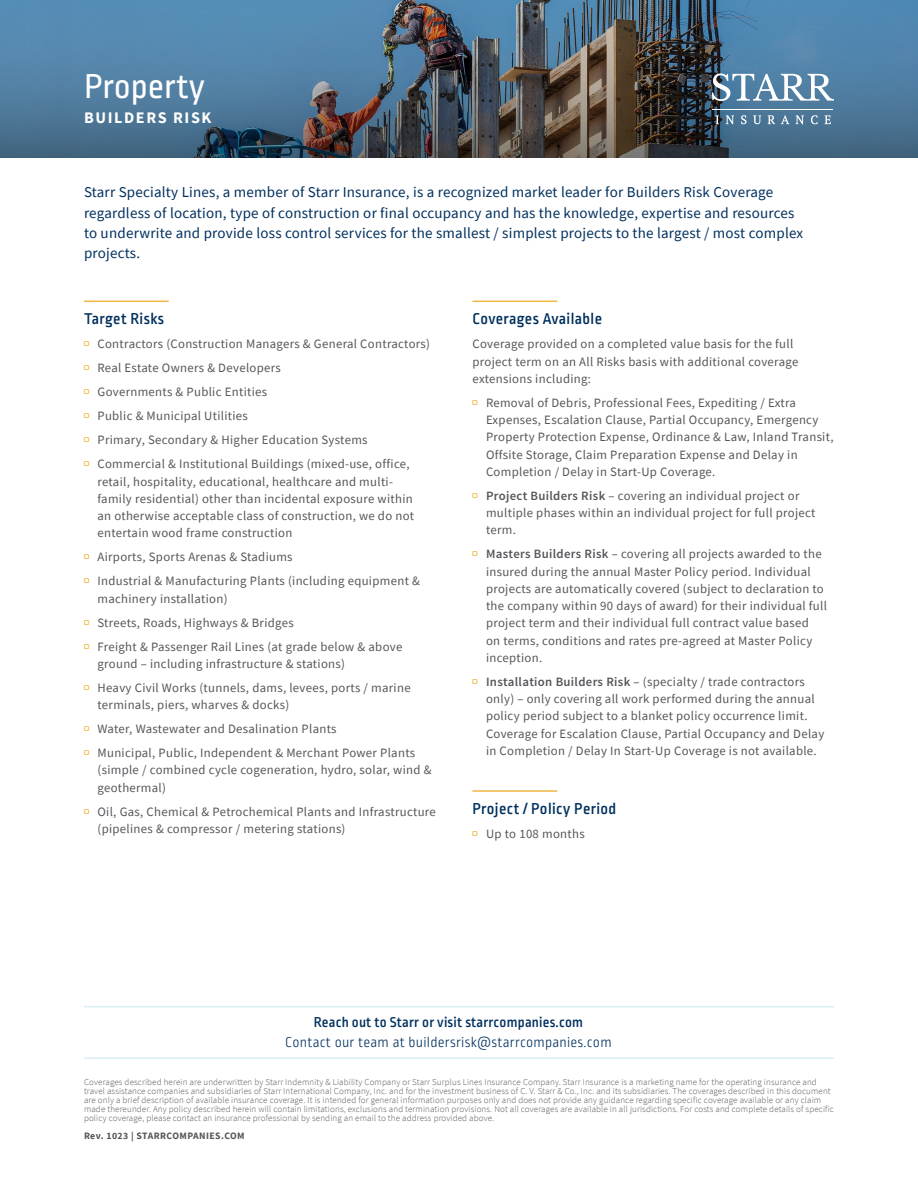
<style>
.page{position:relative;width:918px;height:1188px;background:#fff}
.page>*{position:absolute;margin:0;border:0;box-sizing:border-box;transform-origin:0 0}
.Department{font:36px "Ropa Sans Pro";color:#fff}
.Coverage_Header{font:500 16.5px "Ropa Sans Pro";letter-spacing:.025em;color:#00305e}
.Sub-Head{font:700 16.2px "Source Sans Pro";letter-spacing:.1em;color:#fff}
.Opening_Paragraph{font:15px/20.2px "Source Sans Pro";letter-spacing:.015em;color:#00305e}
.Reach_Out{font:300 15px "Ropa Sans Pro";letter-spacing:.015em;color:#00305e}
.Reach_Out-2{font:500 15px "Ropa Sans Pro";letter-spacing:.015em;color:#00305e}
.Coverage_Point{font:12.75px/17.2px "Source Sans Pro";letter-spacing:.025em;color:#55565a}
.Rev_line{font:700 9.75px "Source Sans Pro";letter-spacing:.045em;color:#55565a}
.Legal_line{font:300 9px/9px "Source Sans Pro";letter-spacing:.015em;color:#55565a}
.s1{font-weight:600}
</style>
<div class="page">
<img style="left:0;top:0;width:918px;height:158px">
<hr style="left:713px;top:109px;width:120px;height:1px;background:#fff">
<svg style="left:712px;top:74px;width:122px;height:27px"></svg>
<svg style="left:716px;top:115px;width:3px;height:9px"></svg>
<svg style="left:726px;top:115px;width:8px;height:9px"></svg>
<svg style="left:741px;top:115px;width:6px;height:9px"></svg>
<svg style="left:753px;top:115px;width:8px;height:9px"></svg>
<svg style="left:768px;top:115px;width:7px;height:9px"></svg>
<svg style="left:781px;top:115px;width:8px;height:9px"></svg>
<svg style="left:796px;top:115px;width:8px;height:9px"></svg>
<svg style="left:811px;top:115px;width:7px;height:9px"></svg>
<svg style="left:825px;top:115px;width:6px;height:9px"></svg>
<hr style="left:84px;top:1058px;width:750px;height:1px;background:#daf0f4">
<hr style="left:84px;top:1006px;width:750px;height:1px;background:#daf0f4">
<hr style="left:84px;top:301px;width:85px;height:1px;background:#f2b643">
<hr style="left:472px;top:301px;width:85px;height:1px;background:#f2b643">
<hr style="left:472px;top:790px;width:85px;height:2px;background:#f2b643">
<p class="Department" style="left:84px;top:67px;width:122px">Property</p>
<p class="Sub-Head" style="left:84px;top:106px;width:129px">BUILDERS RISK</p>
<p class="Opening_Paragraph" style="left:84px;top:182px;width:721px">Starr Specialty Lines, a member of Starr Insurance, is a recognized market leader for Builders Risk Coverage regardless of location, type of construction or final occupancy and has the knowledge, expertise and resources to underwrite and provide loss control services for the smallest / simplest projects to the largest / most complex projects.</p>
<p class="Coverage_Header" style="left:84px;top:310px;width:82px">Target Risks</p>
<p class="Coverage_Point" style="left:98px;top:336px;width:334px">Contractors (Construction Managers &amp; General Contractors)</p>
<p class="Coverage_Point" style="left:98px;top:360px;width:185px">Real Estate Owners &amp; Developers</p>
<p class="Coverage_Point" style="left:98px;top:384px;width:171px">Governments &amp; Public Entities</p>
<p class="Coverage_Point" style="left:98px;top:408px;width:152px">Public &amp; Municipal Utilities</p>
<p class="Coverage_Point" style="left:98px;top:432px;width:272px">Primary, Secondary &amp; Higher Education Systems</p>
<p class="Coverage_Point" style="left:98px;top:456px;width:318px">Commercial &amp; Institutional Buildings (mixed-use, office, retail, hospitality, educational, healthcare and multi&shy;family residential) other than incidental exposure within an otherwise acceptable class of construction, we do not entertain wood frame construction</p>
<p class="Coverage_Point" style="left:98px;top:549px;width:197px">Airports, Sports Arenas &amp; Stadiums</p>
<p class="Coverage_Point" style="left:98px;top:573px;width:324px">Industrial &amp; Manufacturing Plants (including equipment &amp; machinery installation)</p>
<p class="Coverage_Point" style="left:98px;top:614px;width:198px">Streets, Roads, Highways &amp; Bridges</p>
<p class="Coverage_Point" style="left:98px;top:638px;width:306px">Freight &amp; Passenger Rail Lines (at grade below &amp; above ground – including infrastructure &amp; stations)</p>
<p class="Coverage_Point" style="left:98px;top:679px;width:315px">Heavy Civil Works (tunnels, dams, levees, ports / marine terminals, piers, wharves &amp; docks)</p>
<p class="Coverage_Point" style="left:98px;top:720px;width:241px">Water, Wastewater and Desalination Plants</p>
<p class="Coverage_Point" style="left:98px;top:744px;width:335px">Municipal, Public, Independent &amp; Merchant Power Plants (simple / combined cycle cogeneration, hydro, solar, wind &amp; geothermal)</p>
<p class="Coverage_Point" style="left:98px;top:803px;width:340px">Oil, Gas, Chemical &amp; Petrochemical Plants and Infrastructure (pipelines &amp; compressor / metering stations)</p>
<p class="Coverage_Header" style="left:472px;top:310px;width:131px">Coverages Available</p>
<p class="Coverage_Point" style="left:472px;top:336px;width:327px">Coverage provided on a completed value basis for the full project term on an All Risks basis with additional coverage extensions including:</p>
<p class="Coverage_Point" style="left:486px;top:394px;width:349px">Removal of Debris, Professional Fees, Expediting / Extra Expenses, Escalation Clause, Partial Occupancy, Emergency Property Protection Expense, Ordinance &amp; Law, Inland Transit, Offsite Storage, Claim Preparation Expense and Delay in Completion / Delay in Start-Up Coverage.</p>
<p class="Coverage_Point" style="left:486px;top:487px;width:331px"><span class="s1">Project Builders Risk</span> – covering an individual project or multiple phases within an individual project for full project term.</p>
<p class="Coverage_Point" style="left:486px;top:546px;width:342px"><span class="s1">Masters Builders Risk</span> – covering all projects awarded to the insured during the annual Master Policy period. Individual projects are automatically covered (subject to declaration to the company within 90 days of award) for their individual full project term and their individual full contract value based<br>on terms, conditions and rates pre-agreed at Master Policy inception.</p>
<p class="Coverage_Point" style="left:486px;top:673px;width:340px"><span class="s1">Installation Builders Risk</span> – (specialty / trade contractors only) – only covering all work performed during the annual policy period subject to a blanket policy occurrence limit.<br>Coverage for Escalation Clause, Partial Occupancy and Delay in Completion / Delay In Start-Up Coverage is not available.</p>
<p class="Coverage_Header" style="left:472px;top:800px;width:145px">Project / Policy Period</p>
<p class="Coverage_Point" style="left:486px;top:825px;width:100px">Up to 108 months</p>
<p class="Reach_Out-2" style="left:314px;top:1014px;width:271px">Reach out to Starr or visit starrcompanies.com</p>
<p class="Reach_Out" style="left:285px;top:1034px;width:328px">Contact our team at buildersrisk@starrcompanies.com</p>
<p class="Legal_line" style="left:84px;top:1078px;width:752px">Coverages described herein are underwritten by Starr Indemnity &amp; Liability Company or Starr Surplus Lines Insurance Company. Starr Insurance is a marketing name for the operating insurance and travel assistance companies and subsidiaries of Starr International Company, Inc. and for the investment business of C. V. Starr &amp; Co., Inc. and its subsidiaries. The coverages described in this document are only a brief description of available insurance coverage. It is intended for general information purposes only and does not provide any guidance regarding specific coverage available or any claim made thereunder. Any policy described herein will contain limitations, exclusions and termination provisions. Not all coverages are available in all jurisdictions. For costs and complete details of specific policy coverage, please contact an insurance professional by sending an email to the address provided above.</p>
<p class="Rev_line" style="left:84px;top:1129px;width:162px">Rev. 1023 | STARRCOMPANIES.COM</p>
</div>
